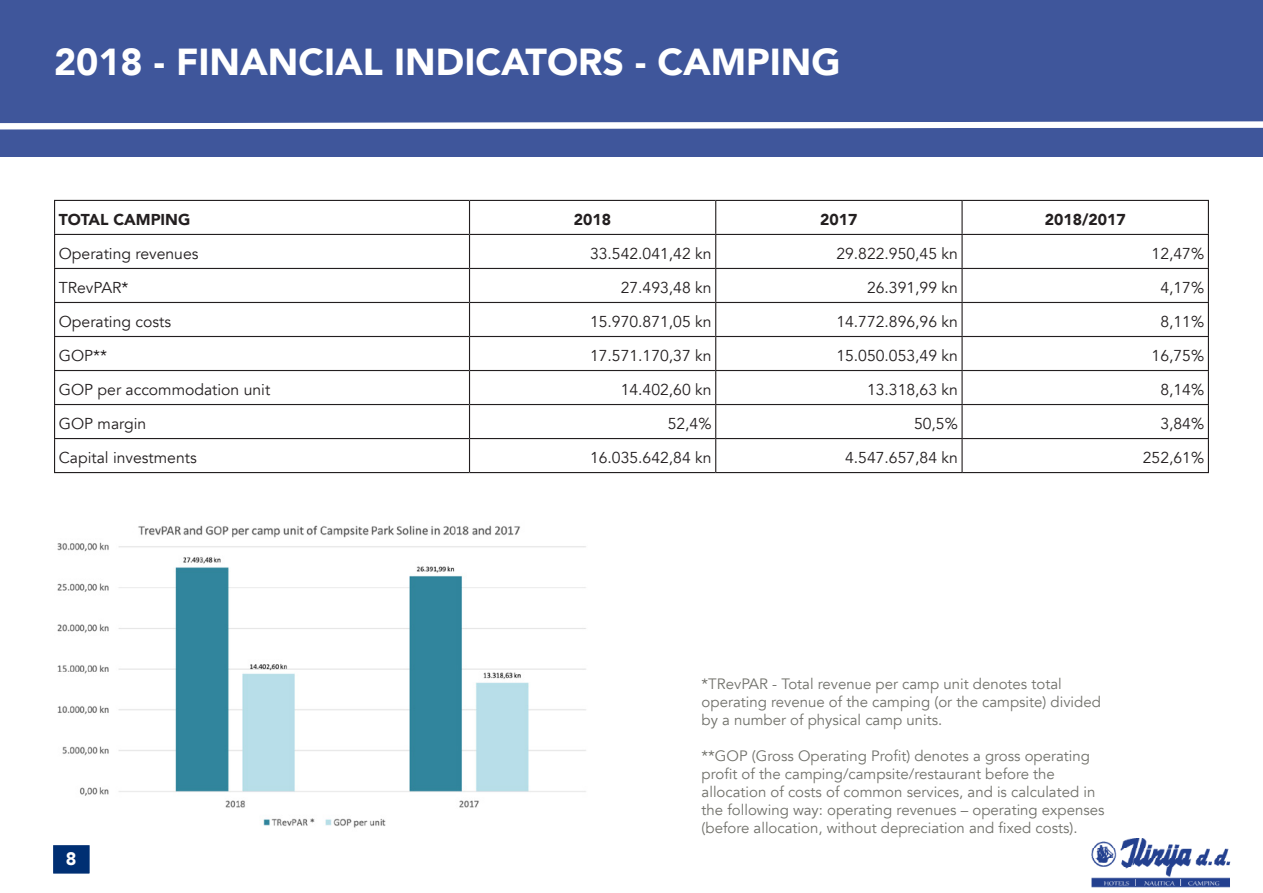
<style>
.page{position:relative;width:1263px;height:893px;background:#fff}
.page>*{position:absolute;margin:0;border:0;box-sizing:border-box;transform-origin:0 0}
.t1{font:900 37.5px "Avenir";color:#fff}
.t2{font:900 18px "Avenir";color:#fff}
.t3{font:15.75px "Avenir";color:#231f20}
.t4{font:900 15.75px "Avenir";color:#231f20}
.Pa0{font:15px/18px "Avenir";color:#71716b}
</style>
<div class="page">
<img style="left:1091px;top:839px;width:140px;height:49px">
<div style="left:0;top:1px;width:1263px;height:156px;background:#3f569b"></div>
<div style="left:52px;top:844px;width:39px;height:31px;background:#002f73;border:2px solid #fff"></div>
<svg style="left:0;top:121px;width:1263px;height:9px"></svg>
<hr style="left:54px;top:200px;width:415px;height:1px;background:#231f20">
<hr style="left:469px;top:200px;width:247px;height:1px;background:#231f20">
<hr style="left:716px;top:200px;width:246px;height:1px;background:#231f20">
<hr style="left:962px;top:200px;width:247px;height:1px;background:#231f20">
<hr style="left:54px;top:234px;width:415px;height:1px;background:#231f20">
<hr style="left:469px;top:234px;width:247px;height:1px;background:#231f20">
<hr style="left:716px;top:234px;width:246px;height:1px;background:#231f20">
<hr style="left:962px;top:234px;width:247px;height:1px;background:#231f20">
<hr style="left:54px;top:268px;width:415px;height:1px;background:#231f20">
<hr style="left:469px;top:268px;width:247px;height:1px;background:#231f20">
<hr style="left:716px;top:268px;width:246px;height:1px;background:#231f20">
<hr style="left:962px;top:268px;width:247px;height:1px;background:#231f20">
<hr style="left:54px;top:302px;width:415px;height:1px;background:#231f20">
<hr style="left:469px;top:302px;width:247px;height:1px;background:#231f20">
<hr style="left:716px;top:302px;width:246px;height:1px;background:#231f20">
<hr style="left:962px;top:302px;width:247px;height:1px;background:#231f20">
<hr style="left:54px;top:336px;width:415px;height:1px;background:#231f20">
<hr style="left:469px;top:336px;width:247px;height:1px;background:#231f20">
<hr style="left:716px;top:336px;width:246px;height:1px;background:#231f20">
<hr style="left:962px;top:336px;width:247px;height:1px;background:#231f20">
<hr style="left:54px;top:370px;width:415px;height:1px;background:#231f20">
<hr style="left:469px;top:370px;width:247px;height:1px;background:#231f20">
<hr style="left:716px;top:370px;width:246px;height:1px;background:#231f20">
<hr style="left:962px;top:370px;width:247px;height:1px;background:#231f20">
<hr style="left:54px;top:404px;width:415px;height:1px;background:#231f20">
<hr style="left:469px;top:404px;width:247px;height:1px;background:#231f20">
<hr style="left:716px;top:404px;width:246px;height:1px;background:#231f20">
<hr style="left:962px;top:404px;width:247px;height:1px;background:#231f20">
<hr style="left:54px;top:438px;width:415px;height:1px;background:#231f20">
<hr style="left:469px;top:438px;width:247px;height:1px;background:#231f20">
<hr style="left:716px;top:438px;width:246px;height:1px;background:#231f20">
<hr style="left:962px;top:438px;width:247px;height:1px;background:#231f20">
<hr style="left:54px;top:472px;width:415px;height:1px;background:#231f20">
<hr style="left:469px;top:472px;width:247px;height:1px;background:#231f20">
<hr style="left:716px;top:472px;width:246px;height:1px;background:#231f20">
<hr style="left:962px;top:472px;width:247px;height:1px;background:#231f20">
<hr style="left:54px;top:201px;width:1px;height:33px;background:#231f20">
<hr style="left:54px;top:235px;width:1px;height:33px;background:#231f20">
<hr style="left:54px;top:269px;width:1px;height:33px;background:#231f20">
<hr style="left:54px;top:303px;width:1px;height:33px;background:#231f20">
<hr style="left:54px;top:337px;width:1px;height:33px;background:#231f20">
<hr style="left:54px;top:371px;width:1px;height:33px;background:#231f20">
<hr style="left:54px;top:405px;width:1px;height:33px;background:#231f20">
<hr style="left:54px;top:439px;width:1px;height:33px;background:#231f20">
<hr style="left:469px;top:201px;width:1px;height:33px;background:#231f20">
<hr style="left:715px;top:201px;width:1px;height:33px;background:#231f20">
<hr style="left:961px;top:201px;width:2px;height:33px;background:#231f20">
<hr style="left:1208px;top:201px;width:1px;height:33px;background:#231f20">
<hr style="left:469px;top:235px;width:1px;height:33px;background:#231f20">
<hr style="left:715px;top:235px;width:1px;height:33px;background:#231f20">
<hr style="left:961px;top:235px;width:2px;height:33px;background:#231f20">
<hr style="left:1208px;top:235px;width:1px;height:33px;background:#231f20">
<hr style="left:469px;top:269px;width:1px;height:33px;background:#231f20">
<hr style="left:715px;top:269px;width:1px;height:33px;background:#231f20">
<hr style="left:961px;top:269px;width:2px;height:33px;background:#231f20">
<hr style="left:1208px;top:269px;width:1px;height:33px;background:#231f20">
<hr style="left:469px;top:303px;width:1px;height:33px;background:#231f20">
<hr style="left:715px;top:303px;width:1px;height:33px;background:#231f20">
<hr style="left:961px;top:303px;width:2px;height:33px;background:#231f20">
<hr style="left:1208px;top:303px;width:1px;height:33px;background:#231f20">
<hr style="left:469px;top:337px;width:1px;height:33px;background:#231f20">
<hr style="left:715px;top:337px;width:1px;height:33px;background:#231f20">
<hr style="left:961px;top:337px;width:2px;height:33px;background:#231f20">
<hr style="left:1208px;top:337px;width:1px;height:33px;background:#231f20">
<hr style="left:469px;top:371px;width:1px;height:33px;background:#231f20">
<hr style="left:715px;top:371px;width:1px;height:33px;background:#231f20">
<hr style="left:961px;top:371px;width:2px;height:33px;background:#231f20">
<hr style="left:1208px;top:371px;width:1px;height:33px;background:#231f20">
<hr style="left:469px;top:405px;width:1px;height:33px;background:#231f20">
<hr style="left:715px;top:405px;width:1px;height:33px;background:#231f20">
<hr style="left:961px;top:405px;width:2px;height:33px;background:#231f20">
<hr style="left:1208px;top:405px;width:1px;height:33px;background:#231f20">
<hr style="left:469px;top:439px;width:1px;height:33px;background:#231f20">
<hr style="left:715px;top:439px;width:1px;height:33px;background:#231f20">
<hr style="left:961px;top:439px;width:2px;height:33px;background:#231f20">
<hr style="left:1208px;top:439px;width:1px;height:33px;background:#231f20">
<img style="left:57px;top:525px;width:529px;height:303px">
<p class="t1" style="left:54px;top:29px;width:788px">2018 - FINANCIAL INDICATORS - CAMPING</p>
<p class="t4" style="left:59px;top:206px;width:133px">TOTAL CAMPING</p>
<p class="t4" style="left:574px;top:206px;width:39px">2018</p>
<p class="t4" style="left:820px;top:206px;width:39px">2017</p>
<p class="t4" style="left:1045px;top:206px;width:83px">2018/2017</p>
<p class="t3" style="left:59px;top:244px;width:141px">Operating revenues</p>
<p class="t3" style="left:590px;top:244px;width:123px">33.542.041,42 kn</p>
<p class="t3" style="left:836px;top:244px;width:123px">29.822.950,45 kn</p>
<p class="t3" style="left:1151px;top:244px;width:54px">12,47%</p>
<p class="t3" style="left:59px;top:279px;width:71px">TRevPAR*</p>
<p class="t3" style="left:621px;top:279px;width:92px">27.493,48 kn</p>
<p class="t3" style="left:867px;top:279px;width:92px">26.391,99 kn</p>
<p class="t3" style="left:1160px;top:279px;width:45px">4,17%</p>
<p class="t3" style="left:59px;top:313px;width:114px">Operating costs</p>
<p class="t3" style="left:590px;top:313px;width:123px">15.970.871,05 kn</p>
<p class="t3" style="left:836px;top:313px;width:123px">14.772.896,96 kn</p>
<p class="t3" style="left:1160px;top:313px;width:45px">8,11%</p>
<p class="t3" style="left:59px;top:347px;width:50px">GOP**</p>
<p class="t3" style="left:590px;top:347px;width:123px">17.571.170,37 kn</p>
<p class="t3" style="left:836px;top:347px;width:123px">15.050.053,49 kn</p>
<p class="t3" style="left:1151px;top:347px;width:54px">16,75%</p>
<p class="t3" style="left:59px;top:381px;width:213px">GOP per accommodation unit</p>
<p class="t3" style="left:621px;top:381px;width:92px">14.402,60 kn</p>
<p class="t3" style="left:867px;top:381px;width:92px">13.318,63 kn</p>
<p class="t3" style="left:1160px;top:381px;width:45px">8,14%</p>
<p class="t3" style="left:59px;top:415px;width:89px">GOP margin</p>
<p class="t3" style="left:668px;top:415px;width:45px">52,4%</p>
<p class="t3" style="left:914px;top:415px;width:45px">50,5%</p>
<p class="t3" style="left:1160px;top:415px;width:45px">3,84%</p>
<p class="t3" style="left:59px;top:449px;width:139px">Capital investments</p>
<p class="t3" style="left:590px;top:449px;width:123px">16.035.642,84 kn</p>
<p class="t3" style="left:845px;top:449px;width:114px">4.547.657,84 kn</p>
<p class="t3" style="left:1143px;top:449px;width:63px">252,61%</p>
<p class="t2" style="left:66px;top:843px;width:12px">8</p>
<p class="Pa0" style="left:702px;top:675px;width:401px">*TRevPAR - Total revenue per camp unit denotes total operating revenue of the camping (or the campsite) divided by a number of physical camp units.</p>
<p class="Pa0" style="left:702px;top:747px;width:404px">**GOP (Gross Operating Profit) denotes a gross operating profit of the camping/campsite/restaurant before the allocation of costs of common services, and is calculated in the following way: operating revenues – operating expenses (before allocation, without depreciation and fixed costs).</p>
</div>
